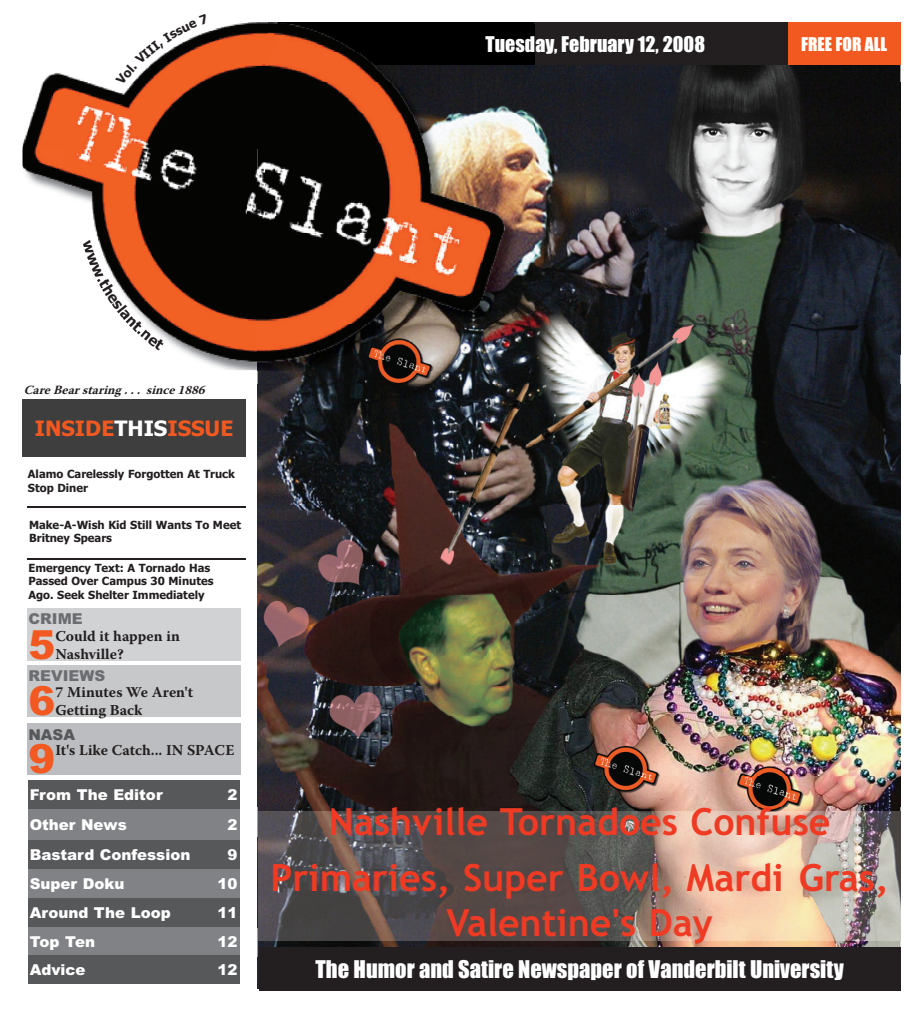
<style>
.page{position:relative;width:923px;height:1013px;background:#fff}
.page>*{position:absolute;margin:0;border:0;box-sizing:border-box;transform-origin:0 0}
.t1{font:900 40.12px "Arial";color:#f15921}
.t2{font:700 37.5px/55.5px "Trebuchet MS";color:#ef3a24;text-align:center}
.t3{font:22.5px "Impact";color:#fff}
.t4{font:700 21.25px "Tahoma";color:#f15921}
.t5{font:20px "Impact";color:#fff}
.t6{font:17.5px "Impact";color:#fff}
.t7{font:900 15px "Arial";color:#fff}
.t8{font:700 15px/18px "Warnock Pro";color:#231f20}
.t9{font:900 15px "Arial";color:#6c6d70}
.t10{font:900 15px "Arial";color:#57585a}
.t11{font:italic 700 12.5px "Warnock Pro";color:#231f20}
.t12{font:700 11.25px/13.5px "Tahoma";color:#231f20}
.s1{color:#fff}
</style>
<div class="page">
<img style="left:534px;top:65px;width:366px;height:289px">
<img style="left:257px;top:354px;width:643px;height:483px">
<img style="left:257px;top:837px;width:2px;height:90px">
<img style="left:257px;top:927px;width:643px;height:61px">
<div style="left:276px;top:22px;width:624px;height:43px;background:#231f20"></div>
<div style="left:788px;top:22px;width:112px;height:43px;background:#f15921"></div>
<img style="left:533px;top:83px;width:1px;height:271px">
<svg style="left:533px;top:354px;width:1px;height:16px"></svg>
<svg style="left:533px;top:24px;width:1px;height:59px"></svg>
<svg style="left:268px;top:22px;width:8px;height:2px"></svg>
<img style="left:66px;top:22px;width:202px;height:126px">
<img style="left:276px;top:22px;width:257px;height:2px">
<img style="left:22px;top:73px;width:44px;height:121px">
<img style="left:65px;top:148px;width:192px;height:222px">
<img style="left:268px;top:24px;width:265px;height:119px">
<img style="left:257px;top:143px;width:276px;height:227px">
<img style="left:276px;top:53px;width:257px;height:12px">
<hr style="left:27px;top:506px;width:219px;height:1px;background:#231f20">
<hr style="left:27px;top:558px;width:219px;height:2px;background:#231f20">
<div style="left:27px;top:665px;width:214px;height:51px;background:#c7c8ca"></div>
<div style="left:23px;top:399px;width:223px;height:58px;background:#3e3e3f"></div>
<div style="left:27px;top:722px;width:214px;height:52px;background:#bcbdc0"></div>
<div style="left:27px;top:608px;width:214px;height:52px;background:#d1d2d4"></div>
<div style="left:259px;top:946px;width:641px;height:44px;background:#231f20"></div>
<div style="left:29px;top:780px;width:211px;height:28px;background:#57585a"></div>
<div style="left:29px;top:809px;width:211px;height:31px;background:#808285"></div>
<div style="left:29px;top:840px;width:211px;height:29px;background:#57585a"></div>
<div style="left:29px;top:869px;width:211px;height:28px;background:#808285"></div>
<div style="left:29px;top:898px;width:211px;height:28px;background:#57585a"></div>
<div style="left:29px;top:927px;width:211px;height:28px;background:#808285"></div>
<div style="left:29px;top:955px;width:211px;height:28px;background:#57585a"></div>
<img style="left:259px;top:811px;width:641px;height:129px">
<svg style="left:82px;top:239px;width:83px;height:112px"></svg>
<svg style="left:115px;top:22px;width:93px;height:63px"></svg>
<p class="t5" style="left:485px;top:33px;width:221px">Tuesday, February 12, 2008</p>
<p class="t6" style="left:801px;top:34px;width:87px">FREE FOR ALL</p>
<p class="t11" style="left:24px;top:385px;width:186px">Care Bearstaring ... since 1886</p>
<p class="t4" style="left:35px;top:420px;width:200px">INSIDE<span class="s1">THIS</span>ISSUE</p>
<p class="t12" style="left:28px;top:468px;width:208px">Alamo Carelessly Forgotten At Truck<br>Stop Diner</p>
<p class="t12" style="left:29px;top:519px;width:213px">Make-A-Wish Kid Still Wants To Meet<br>Britney Spears</p>
<p class="t12" style="left:28px;top:562px;width:187px">Emergency Text: A Tornado Has<br>Passed Over Campus 30 Minutes<br>Ago. Seek Shelter Immediately</p>
<p class="t9" style="left:29px;top:610px;width:56px">CRIME</p>
<p class="t1" style="left:29px;top:621px;width:28px">5</p>
<p class="t8" style="left:55px;top:628px;width:126px">Could it happen in<br>Nashville?</p>
<p class="t9" style="left:29px;top:667px;width:78px">REVIEWS</p>
<p class="t1" style="left:29px;top:678px;width:28px">6</p>
<p class="t8" style="left:55px;top:685px;width:139px">7 Minutes We Aren't<br>Getting Back</p>
<p class="t10" style="left:29px;top:726px;width:48px">NASA</p>
<p class="t1" style="left:29px;top:735px;width:28px">9</p>
<p class="t8" style="left:55px;top:742px;width:180px">It's Like Catch... IN SPACE</p>
<p class="t7" style="left:30px;top:786px;width:134px">From The Editor</p>
<p class="t7" style="left:227px;top:786px;width:12px">2</p>
<p class="t7" style="left:30px;top:816px;width:99px">Other News</p>
<p class="t7" style="left:227px;top:816px;width:12px">2</p>
<p class="t7" style="left:30px;top:846px;width:162px">Bastard Confession</p>
<p class="t7" style="left:227px;top:846px;width:12px">9</p>
<p class="t7" style="left:30px;top:875px;width:96px">Super Doku</p>
<p class="t7" style="left:217px;top:875px;width:22px">10</p>
<p class="t7" style="left:30px;top:903px;width:142px">Around The Loop</p>
<p class="t7" style="left:217px;top:903px;width:22px">11</p>
<p class="t7" style="left:30px;top:932px;width:67px">Top Ten</p>
<p class="t7" style="left:217px;top:932px;width:22px">12</p>
<p class="t7" style="left:30px;top:960px;width:57px">Advice</p>
<p class="t7" style="left:217px;top:960px;width:22px">12</p>
<p class="t2" style="left:270px;top:794px;width:620px">Nashville Tornadoes Confuse<br>Primaries, Super Bowl, Mardi Gras,</p>
<p class="t2" style="left:446px;top:895px;width:268px">Valentine's Day</p>
<p class="t3" style="left:315px;top:956px;width:530px">The Humor and Satire Newspaper of Vanderbilt University</p>
</div>
